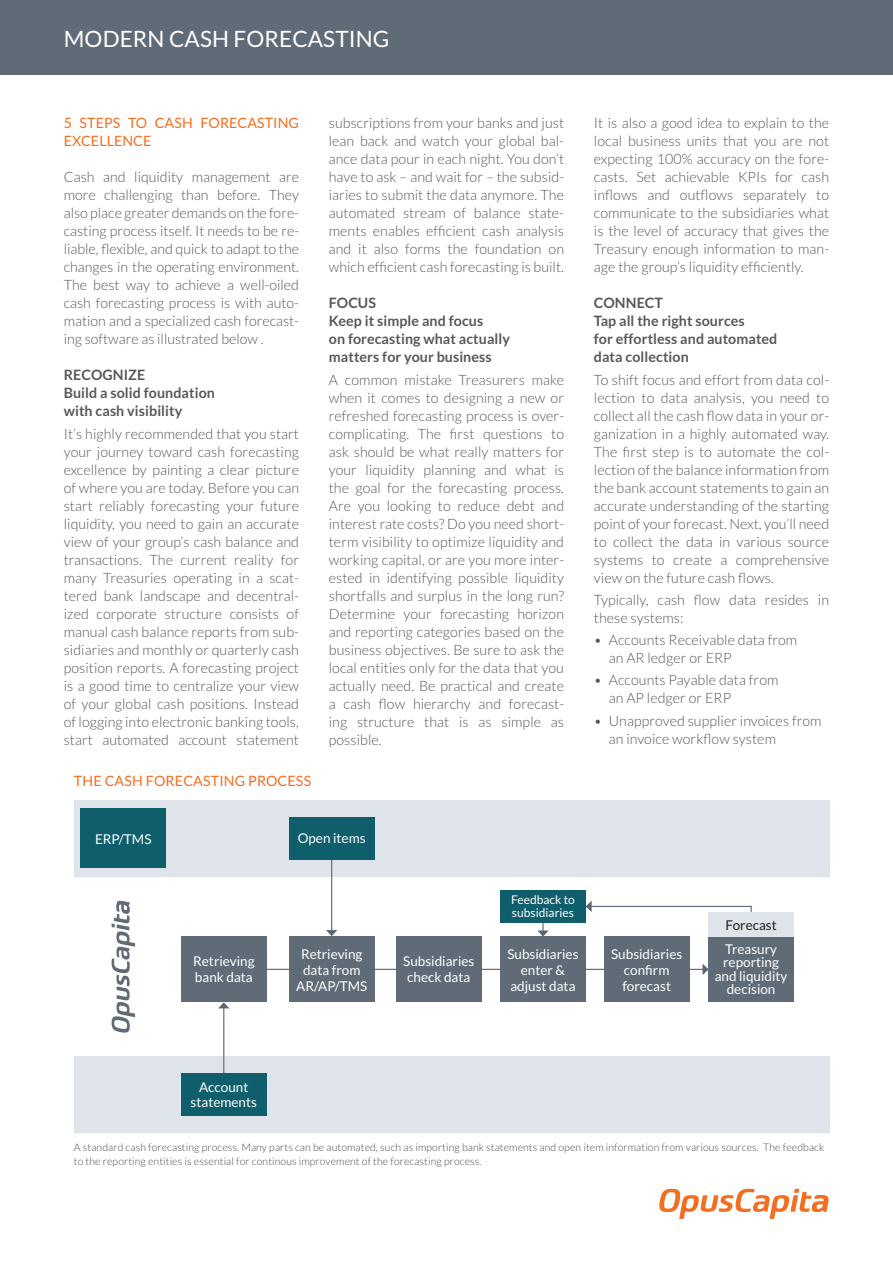
<style>
.page{position:relative;width:893px;height:1263px;background:#fff}
.page>*{position:absolute;margin:0;border:0;box-sizing:border-box;transform-origin:0 0}
.t1{font:22.5px "Lato";letter-spacing:.005em;color:#fff}
.t2{font:300 14.25px/18px "Lato";letter-spacing:.005em;color:#57585a;text-align:justify}
.t3{font:700 14.25px/18px "Lato";letter-spacing:.005em;color:#57585a}
.t4{font:14.25px/18px "Lato";letter-spacing:.005em;color:#f36f22}
.t5{font:13.5px/16.2px "Lato";color:#fff;text-align:center}
.t6{font:13.5px "Lato";color:#231f20}
.t7{font:12px/13.5px "Lato";color:#fff}
.t8{font:300 10.5px/13.5px "Lato";letter-spacing:.01em;color:#4b4c4d}
</style>
<div class="page">
<svg style="left:659px;top:1189px;width:169px;height:30px"></svg>
<div style="left:0;top:0;width:893px;height:74px;background:#5f6b77"></div>
<div style="left:74px;top:800px;width:755px;height:77px;background:#dfe4ea"></div>
<div style="left:74px;top:1056px;width:755px;height:76px;background:#dfe4ea"></div>
<div style="left:181px;top:936px;width:85px;height:66px;background:#5f6b77"></div>
<div style="left:289px;top:936px;width:85px;height:66px;background:#5f6b77"></div>
<div style="left:396px;top:936px;width:85px;height:66px;background:#5f6b77"></div>
<div style="left:500px;top:936px;width:85px;height:66px;background:#5f6b77"></div>
<div style="left:604px;top:936px;width:85px;height:66px;background:#5f6b77"></div>
<div style="left:709px;top:936px;width:85px;height:66px;background:#5f6b77"></div>
<div style="left:709px;top:912px;width:85px;height:24px;background:#dfe4ea"></div>
<div style="left:81px;top:809px;width:85px;height:59px;background:#0f5e6b"></div>
<hr style="left:223px;top:1008px;width:1px;height:67px;background:#5a6673">
<svg style="left:218px;top:1002px;width:11px;height:6px"></svg>
<hr style="left:266px;top:969px;width:437px;height:1px;background:#5a6673">
<svg style="left:702px;top:964px;width:7px;height:11px"></svg>
<hr style="left:331px;top:838px;width:1px;height:93px;background:#5a6673">
<svg style="left:326px;top:930px;width:11px;height:6px"></svg>
<svg style="left:537px;top:923px;width:12px;height:13px"></svg>
<hr style="left:591px;top:906px;width:160px;height:1px;background:#5a6673">
<svg style="left:585px;top:901px;width:7px;height:11px"></svg>
<div style="left:289px;top:817px;width:85px;height:43px;background:#0f5e6b"></div>
<div style="left:181px;top:1073px;width:85px;height:42px;background:#0f5e6b"></div>
<div style="left:500px;top:890px;width:85px;height:33px;background:#0f5e6b"></div>
<svg style="left:112px;top:900px;width:23px;height:133px"></svg>
<h1 class="t1" style="left:64px;top:26px;width:327px">MODERN CASH FORECASTING</h1>
<p class="t4" style="left:64px;top:114px;width:237px">5 STEPS TO CASH FORECASTING<br>EXCELLENCE</p>
<p class="t2" style="left:64px;top:168px;width:237px">Cash and liquidity management are more challenging than before. They also place greater demands on the fore&shy;casting process itself. It needs to be re&shy;liable, flexible, and quick to adapt to the changes in the operating environment.<br>The best way to achieve a well-oiled cash forecasting process is with auto&shy;mation and a specialized cash forecast&shy;ing software as illustrated below .</p>
<p class="t3" style="left:64px;top:366px;width:153px">RECOGNIZE<br>Build a solid foundation with cash visibility</p>
<p class="t2" style="left:64px;top:425px;width:237px">It’s highly recommended that you start your journey toward cash forecasting excellence by painting a clear picture of where you are today. Before you can start reliably forecasting your future liquidity, you need to gain an accurate view of your group’s cash balance and transactions. The current reality for many Treasuries operating in a scat&shy;tered bank landscape and decentral&shy;ized corporate structure consists of manual cash balance reports from sub&shy;sidiaries and monthly or quarterly cash position reports. A forecasting project is a good time to centralize your view of your global cash positions. Instead of logging into electronic banking tools, start automated account statement</p>
<p class="t4" style="left:74px;top:772px;width:239px">THE CASH FORECASTING PROCESS</p>
<p class="t2" style="left:329px;top:114px;width:237px">subscriptions from your banks and just lean back and watch your global bal&shy;ance data pour in each night. You don’t have to ask – and wait for – the subsid&shy;iaries to submit the data anymore. The automated stream of balance state&shy;ments enables efficient cash analysis and it also forms the foundation on which efficient cash forecasting is built.</p>
<p class="t3" style="left:329px;top:294px;width:183px">FOCUS<br>Keep it simple and focus<br>on forecasting what actually matters for your business</p>
<p class="t2" style="left:329px;top:371px;width:237px">A common mistake Treasurers make when it comes to designing a new or refreshed forecasting process is over&shy;complicating. The first questions to ask should be what really matters for your liquidity planning and what is the goal for the forecasting process.<br>Are you looking to reduce debt and interest rate costs? Do you need short&shy;term visibility to optimize liquidity and working capital, or are you more inter&shy;ested in identifying possible liquidity shortfalls and surplus in the long run?<br>Determine your forecasting horizon and reporting categories based on the business objectives. Be sure to ask the local entities only for the data that you actually need. Be practical and create a cash flow hierarchy and forecast&shy;ing structure that is as simple as possible.</p>
<p class="t5" style="left:95px;top:831px;width:58px">ERP/TMS</p>
<p class="t5" style="left:298px;top:830px;width:69px">Open items</p>
<p class="t2" style="left:594px;top:114px;width:237px">It is also a good idea to explain to the local business units that you are not expecting 100% accuracy on the fore&shy;casts. Set achievable KPIs for cash inflows and outflows separately to communicate to the subsidiaries what is the level of accuracy that gives the Treasury enough information to man&shy;age the group’s liquidity efficiently.</p>
<p class="t3" style="left:594px;top:294px;width:185px">CONNECT<br>Tap all the right sources<br>for effortless and automated data collection</p>
<p class="t2" style="left:594px;top:370px;width:237px">To shift focus and effort from data col&shy;lection to data analysis, you need to collect all the cash flow data in your or&shy;ganization in a highly automated way.<br>The first step is to automate the col&shy;lection of the balance information from the bank account statements to gain an accurate understanding of the starting point of your forecast. Next, you’ll need to collect the data in various source systems to create a comprehensive view on the future cash flows.</p>
<p class="t2" style="left:594px;top:591px;width:237px">Typically, cash flow data resides in these systems:</p>
<p class="t2" style="left:609px;top:631px;width:190px;text-indent:-15px">• Accounts Receivable data from an AR ledger or ERP</p>
<p class="t2" style="left:609px;top:671px;width:171px;text-indent:-15px">• Accounts Payable data from an AP ledger or ERP</p>
<p class="t2" style="left:609px;top:711px;width:214px;text-indent:-15px">• Unapproved supplier invoices from an invoice workflow system</p>
<p class="t7" style="left:511px;top:893px;width:65px">Feedback to subsidiaries</p>
<p class="t6" style="left:725px;top:917px;width:53px">Forecast</p>
<p class="t5" style="left:193px;top:953px;width:63px;text-align:left">Retrieving bank data</p>
<p class="t5" style="left:296px;top:945px;width:73px">Retrieving data from<br>AR/AP/TMS</p>
<p class="t5" style="left:403px;top:953px;width:73px;text-align:left">Subsidiaries check data</p>
<p class="t5" style="left:507px;top:945px;width:73px">Subsidiaries enter &amp; adjust data</p>
<p class="t5" style="left:611px;top:945px;width:73px">Subsidiaries confirm forecast</p>
<p class="t5" style="left:715px;top:942px;width:74px;line-height:13.5px">Treasury reporting and liquidity decision</p>
<p class="t5" style="left:191px;top:1079px;width:68px;line-height:15px">Account statements</p>
<p class="t8" style="left:74px;top:1140px;width:752px">A standard cash forecasting process. Many parts can be automated, such as importing bank statements and open item information from various sources. The feedback to the reporting entities is essential for continous improvement of the forecasting process.</p>
</div>
